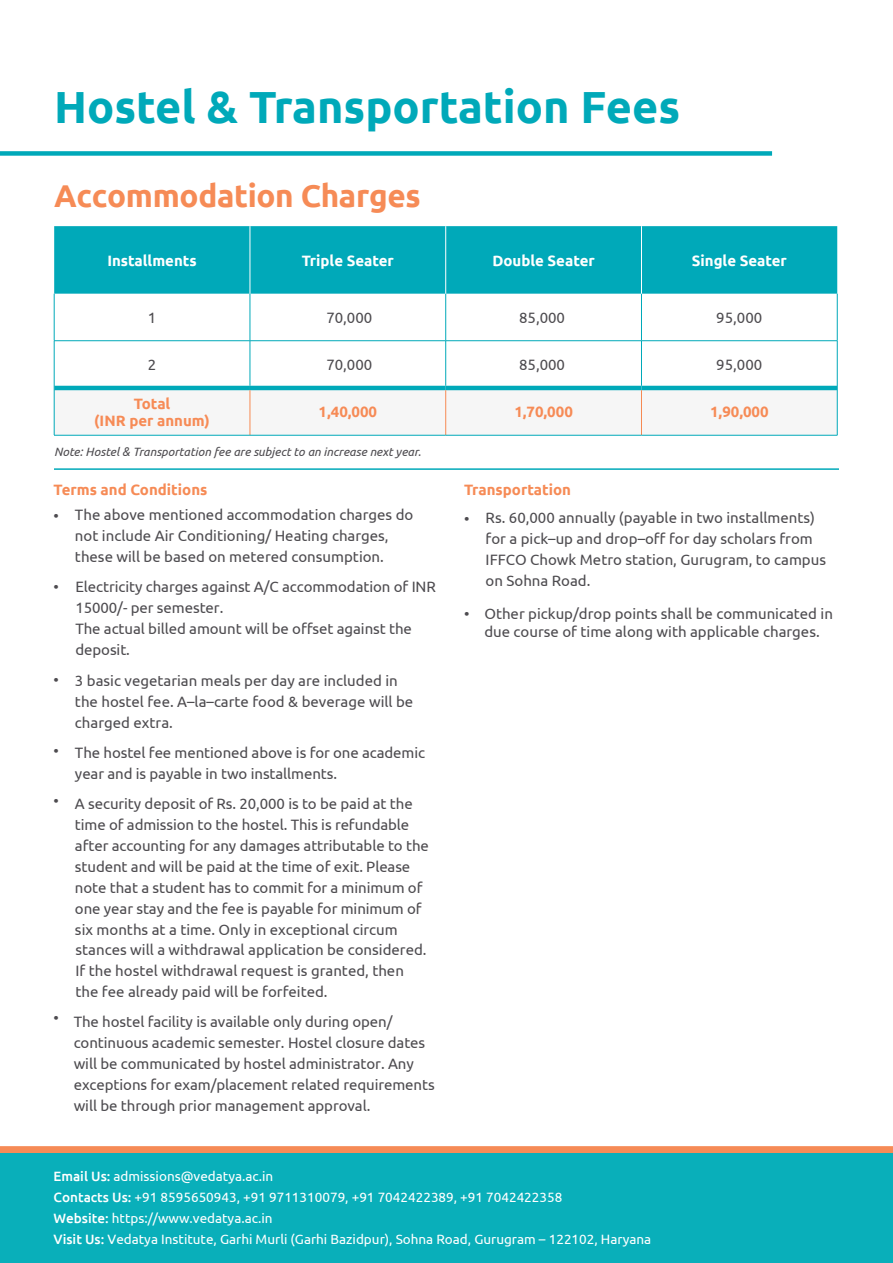
<style>
.page{position:relative;width:893px;height:1263px;background:#fff}
.page>*{position:absolute;margin:0;border:0;box-sizing:border-box;transform-origin:0 0}
.t1{font:700 45px "Ubuntu";color:#00a9b9}
.t2{font:700 31.5px "Ubuntu";letter-spacing:-.01em;color:#f68b56}
.t3{font:15px/21px "Ubuntu";letter-spacing:-.005em;color:#4d4b4f}
.t4{font:700 15px/16.5px "Ubuntu";color:#f68b56;text-align:center}
.t5{font:700 15px "Ubuntu";color:#fff}
.t6{font:13.5px/21px "Ubuntu";color:#fff}
.t7{font:italic 12px "Ubuntu";color:#4d4b4f}
.s1{font-weight:500}
</style>
<div class="page">
<div style="left:0;top:151px;width:772px;height:5px;background:#00a9b9"></div>
<div style="left:0;top:1146px;width:893px;height:8px;background:#f68b56"></div>
<div style="left:0;top:1153px;width:893px;height:110px;background:#09afba"></div>
<div style="left:54px;top:390px;width:783px;height:45px;background:#f6f6f6"></div>
<hr style="left:54px;top:468px;width:785px;height:2px;background:#00a9b9">
<svg style="left:54px;top:226px;width:783px;height:68px;background:#05aaba"></svg>
<hr style="left:250px;top:294px;width:1px;height:47px;background:#00a9b9">
<hr style="left:445px;top:294px;width:1px;height:47px;background:#00a9b9">
<hr style="left:641px;top:294px;width:1px;height:47px;background:#00a9b9">
<hr style="left:54px;top:340px;width:196px;height:1px;background:#00a9b9">
<hr style="left:250px;top:340px;width:196px;height:1px;background:#00a9b9">
<hr style="left:250px;top:341px;width:1px;height:45px;background:#00a9b9">
<hr style="left:446px;top:340px;width:195px;height:1px;background:#00a9b9">
<hr style="left:445px;top:341px;width:1px;height:45px;background:#00a9b9">
<hr style="left:641px;top:340px;width:196px;height:1px;background:#00a9b9">
<hr style="left:641px;top:341px;width:1px;height:45px;background:#00a9b9">
<hr style="left:250px;top:226px;width:1px;height:68px;background:#fff">
<hr style="left:445px;top:226px;width:1px;height:68px;background:#fff">
<hr style="left:641px;top:226px;width:1px;height:68px;background:#fff">
<hr style="left:54px;top:386px;width:196px;height:4px;background:#00a9b9">
<hr style="left:250px;top:386px;width:196px;height:4px;background:#00a9b9">
<hr style="left:446px;top:386px;width:195px;height:4px;background:#00a9b9">
<hr style="left:641px;top:386px;width:196px;height:4px;background:#00a9b9">
<hr style="left:250px;top:390px;width:1px;height:45px;background:#f68a53">
<hr style="left:445px;top:390px;width:1px;height:45px;background:#f68a53">
<hr style="left:641px;top:390px;width:1px;height:45px;background:#f68a53">
<hr style="left:54px;top:294px;width:1px;height:47px;background:#00a9b9">
<hr style="left:837px;top:294px;width:1px;height:47px;background:#00a9b9">
<hr style="left:54px;top:341px;width:1px;height:47px;background:#00a9b9">
<hr style="left:837px;top:341px;width:1px;height:47px;background:#00a9b9">
<hr style="left:54px;top:388px;width:1px;height:47px;background:#00a9b9">
<hr style="left:837px;top:388px;width:1px;height:47px;background:#00a9b9">
<hr style="left:54px;top:435px;width:196px;height:1px;background:#00a9b9">
<hr style="left:250px;top:435px;width:196px;height:1px;background:#00a9b9">
<hr style="left:446px;top:435px;width:195px;height:1px;background:#00a9b9">
<hr style="left:641px;top:435px;width:196px;height:1px;background:#00a9b9">
<h1 class="t1" style="left:54px;top:79px;width:628px">Hostel &amp; Transportation Fees</h1>
<h2 class="t2" style="left:54px;top:176px;width:368px">Accommodation Charges</h2>
<p class="t5" style="left:107px;top:251px;width:91px">Installments</p>
<p class="t5" style="left:302px;top:251px;width:94px">Triple Seater</p>
<p class="t5" style="left:492px;top:251px;width:104px">Double Seater</p>
<p class="t5" style="left:692px;top:251px;width:97px">Single Seater</p>
<p class="t3" style="left:148px;top:307px;width:10px">1</p>
<p class="t3" style="left:326px;top:307px;width:47px">70,000</p>
<p class="t3" style="left:519px;top:307px;width:47px">85,000</p>
<p class="t3" style="left:716px;top:307px;width:47px">95,000</p>
<p class="t3" style="left:148px;top:354px;width:10px">2</p>
<p class="t3" style="left:326px;top:354px;width:47px">70,000</p>
<p class="t3" style="left:519px;top:354px;width:47px">85,000</p>
<p class="t3" style="left:716px;top:354px;width:47px">95,000</p>
<p class="t4" style="left:94px;top:395px;width:117px">Total<br>(INR per annum)</p>
<p class="t4" style="left:319px;top:404px;width:60px">1,40,000</p>
<p class="t4" style="left:514px;top:404px;width:60px">1,70,000</p>
<p class="t4" style="left:710px;top:404px;width:60px">1,90,000</p>
<p class="t7" style="left:54px;top:444px;width:368px">Note: Hostel &amp; Transportation fee are subject to an increase next year.</p>
<p class="t4" style="left:54px;top:481px;width:155px">Terms and Conditions</p>
<p class="t3" style="left:54px;top:504px;width:7px">•</p>
<p class="t4" style="left:464px;top:481px;width:108px">Transportation</p>
<p class="t3" style="left:464px;top:507px;width:7px">•</p>
<p class="t3" style="left:75px;top:504px;width:340px">The above mentioned accommodation charges do not include Air Conditioning/ Heating charges, these will be based on metered consumption.</p>
<p class="t3" style="left:486px;top:507px;width:342px">Rs. 60,000 annually (payable in two installments) for a pick–up and drop–off for day scholars from IFFCO Chowk Metro station, Gurugram, to campus on Sohna Road.</p>
<p class="t3" style="left:75px;top:576px;width:362px">Electricity charges against A/C accommodation of INR 15000/- per semester.<br>The actual billed amount will be offset against the deposit.</p>
<p class="t3" style="left:54px;top:576px;width:7px">•</p>
<p class="t3" style="left:464px;top:604px;width:370px;line-height:18px;text-align:center">• Other pickup/drop points shall be communicated in due course of time along with applicable charges.</p>
<p class="t3" style="left:54px;top:669px;width:7px">•</p>
<p class="t3" style="left:54px;top:740px;width:7px">•</p>
<p class="t3" style="left:75px;top:669px;width:340px">3 basic vegetarian meals per day are included in the hostel fee. A–la–carte food &amp; beverage will be charged extra.</p>
<p class="t3" style="left:75px;top:742px;width:352px">The hostel fee mentioned above is for one academic year and is payable in two installments.</p>
<p class="t3" style="left:75px;top:793px;width:355px;text-indent:-21px">• A security deposit of Rs. 20,000 is to be paid at the time of admission to the hostel. This is refundable after accounting for any damages attributable to the student and will be paid at the time of exit. Please note that a student has to commit for a minimum of one year stay and the fee is payable for minimum of six months at a time. Only in exceptional circum</p>
<p class="t3" style="left:53px;top:1007px;width:7px">•</p>
<p class="t3" style="left:76px;top:939px;width:353px">stances will a withdrawal application be considered.<br>If the hostel withdrawal request is granted, then the fee already paid will be forfeited.</p>
<p class="t3" style="left:74px;top:1010px;width:363px">The hostel facility is available only during open/ continuous academic semester. Hostel closure dates will be communicated by hostel administrator. Any exceptions for exam/placement related requirements will be through prior management approval.</p>
<p class="t6" style="left:53px;top:1165px;width:599px"><span class="s1">Email Us:</span> admissions@vedatya.ac.in<br><span class="s1">Contacts Us:</span> +91 8595650943, +91 9711310079, +91 7042422389, +91 7042422358<br><span class="s1">Website:</span> https://www.vedatya.ac.in<br><span class="s1">Visit Us:</span> Vedatya Institute, Garhi Murli (Garhi Bazidpur), Sohna Road, Gurugram – 122102, Haryana</p>
</div>
